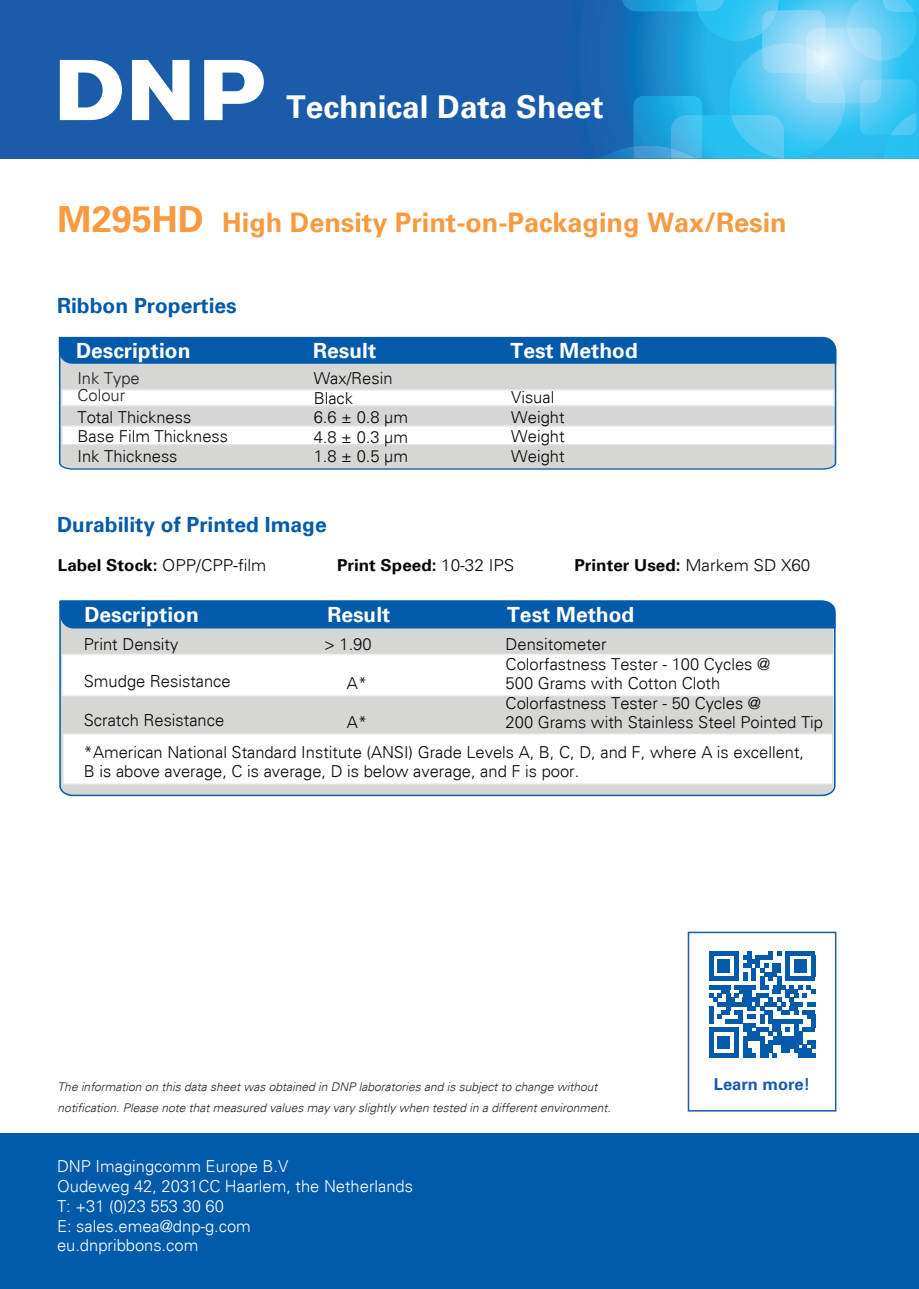
<style>
.page{position:relative;width:919px;height:1289px;background:#fff}
.page>*{position:absolute;margin:0;border:0;box-sizing:border-box;transform-origin:0 0}
.t1{font:700 31.5px "Univers";color:#fff}
.t2{font:700 27px "Univers";color:#f89a3f}
.t3{font:700 21px "Univers";color:#fff}
.t4{font:700 21px "Univers";color:#015aaa}
.t5{font:300 16.65px "Univers";color:#060706}
.t6{font:300 16.5px/19.5px "Univers";color:#060706}
.t7{font:300 16.5px/19.8px "Univers";color:#fff}
.t8{font:700 16.5px "Univers";color:#060706}
.t9{font:300 16.5px "Univers";color:#231f20}
.t10{font:700 16.5px "Univers";color:#185ba9}
.t11{font:14.25px "Calibri";color:#050504}
.t12{font:italic 300 12px/21px "Univers";color:#231f20}
.s1{font-size:36px}
.s2{font-weight:700}
.s3{font-weight:300}
</style>
<div class="page">
<div style="left:0;top:1133px;width:918px;height:155px;background:#015aaa"></div>
<div style="left:0;top:0;width:918px;height:158px;background:#1a5caa"></div>
<svg style="left:599px;top:0;width:319px;height:159px;background:#47b6e6"></svg>
<svg style="left:60px;top:60px;width:62px;height:60px"></svg>
<svg style="left:132px;top:60px;width:57px;height:60px"></svg>
<svg style="left:204px;top:60px;width:60px;height:60px"></svg>
<div style="left:59px;top:367px;width:777px;height:102px;background:#d6d6d5"></div>
<svg style="left:59px;top:337px;width:777px;height:30px;background:#1867ae"></svg>
<svg style="left:61px;top:389px;width:773px;height:17px"></svg>
<svg style="left:61px;top:425px;width:773px;height:20px"></svg>
<div style="left:687px;top:931px;width:149px;height:180px;border:2px solid #185ba9"></div>
<svg style="left:709px;top:951px;width:106px;height:106px"></svg>
<div style="left:798px;top:1052px;width:17px;height:5px;background:#015aaa"></div>
<div style="left:59px;top:600px;width:776px;height:196px;background:#d6d6d5"></div>
<svg style="left:60px;top:600px;width:775px;height:32px;background:#1b69af"></svg>
<svg style="left:62px;top:732px;width:771px;height:53px"></svg>
<svg style="left:62px;top:653px;width:771px;height:43px"></svg>
<h1 class="t1" style="left:286px;top:88px;width:318px">Technical Data Sheet</h1>
<h2 class="t2" style="left:58px;top:206px;width:730px"><span class="s1">M295HD</span> High Density Print-on-Packaging Wax/Resin</h2>
<p class="t4" style="left:57px;top:293px;width:181px">Ribbon Properties</p>
<p class="t3" style="left:76px;top:338px;width:116px">Description</p>
<p class="t3" style="left:313px;top:338px;width:65px">Result</p>
<p class="t3" style="left:510px;top:338px;width:129px">Test Method</p>
<p class="t6" style="left:511px;top:387px;width:55px">Visual<br>Weight<br>Weight<br>Weight</p>
<p class="t9" style="left:77px;top:368px;width:64px">Ink Type</p>
<p class="t6" style="left:314px;top:368px;width:96px">Wax/Resin<br>Black<br>6.6 ± 0.8 µm<br>4.8 ± 0.3 µm<br>1.8 ± 0.5 µm</p>
<p class="t9" style="left:78px;top:385px;width:49px">Colour</p>
<p class="t6" style="left:78px;top:407px;width:152px">Total Thickness<br>Base Film Thickness<br>Ink Thickness</p>
<p class="t4" style="left:57px;top:512px;width:271px">Durability of Printed Image</p>
<p class="t6" style="left:58px;top:555px;width:210px"><span class="s2">Label Stock:</span> OPP/CPP-film</p>
<p class="t8" style="left:337px;top:555px;width:179px">Print Speed: <span class="s3">10-32 IPS</span></p>
<p class="t8" style="left:574px;top:555px;width:237px">Printer Used: <span class="s3">Markem SD X60</span></p>
<p class="t3" style="left:84px;top:601px;width:116px">Description</p>
<p class="t3" style="left:327px;top:601px;width:65px">Result</p>
<p class="t3" style="left:507px;top:601px;width:129px">Test Method</p>
<p class="t6" style="left:505px;top:634px;width:319px">Densitometer<br>Colorfastness Tester - 100 Cycles @<br>500 Grams with Cotton Cloth<br>Colorfastness Tester - 50 Cycles @<br>200 Grams with Stainless Steel Pointed Tip</p>
<p class="t6" style="left:84px;top:742px;width:721px">*American National Standard Institute (ANSI) Grade Levels A, B, C, D, and F, where A is excellent,<br>B is above average, C is average, D is below average, and F is poor.</p>
<p class="t6" style="left:84px;top:634px;width:96px">Print Density</p>
<p class="t6" style="left:324px;top:634px;width:49px">&gt; 1.90</p>
<p class="t6" style="left:347px;top:673px;width:22px">A*</p>
<p class="t6" style="left:347px;top:712px;width:22px">A*</p>
<p class="t11" style="left:136px;top:666px;width:141px">Markem SmartDate X60</p>
<p class="t5" style="left:84px;top:671px;width:148px">Smudge Resistance</p>
<p class="t5" style="left:84px;top:710px;width:142px">Scratch Resistance</p>
<p class="t12" style="left:58px;top:1076px;width:554px">The information on this data sheet was obtained in DNP laboratories and is subject to change without notification. Please note that measured values may vary slightly when tested in a different environment.</p>
<p class="t7" style="left:57px;top:1156px;width:357px">DNP Imagingcomm Europe B.V<br>Oudeweg 42, 2031CC Haarlem, the Netherlands<br>T: +31 (0)23 553 30 60<br>E: sales.emea@dnp-g.com<br>eu.dnpribbons.com</p>
<p class="t10" style="left:713px;top:1074px;width:98px">Learn more!</p>
</div>
